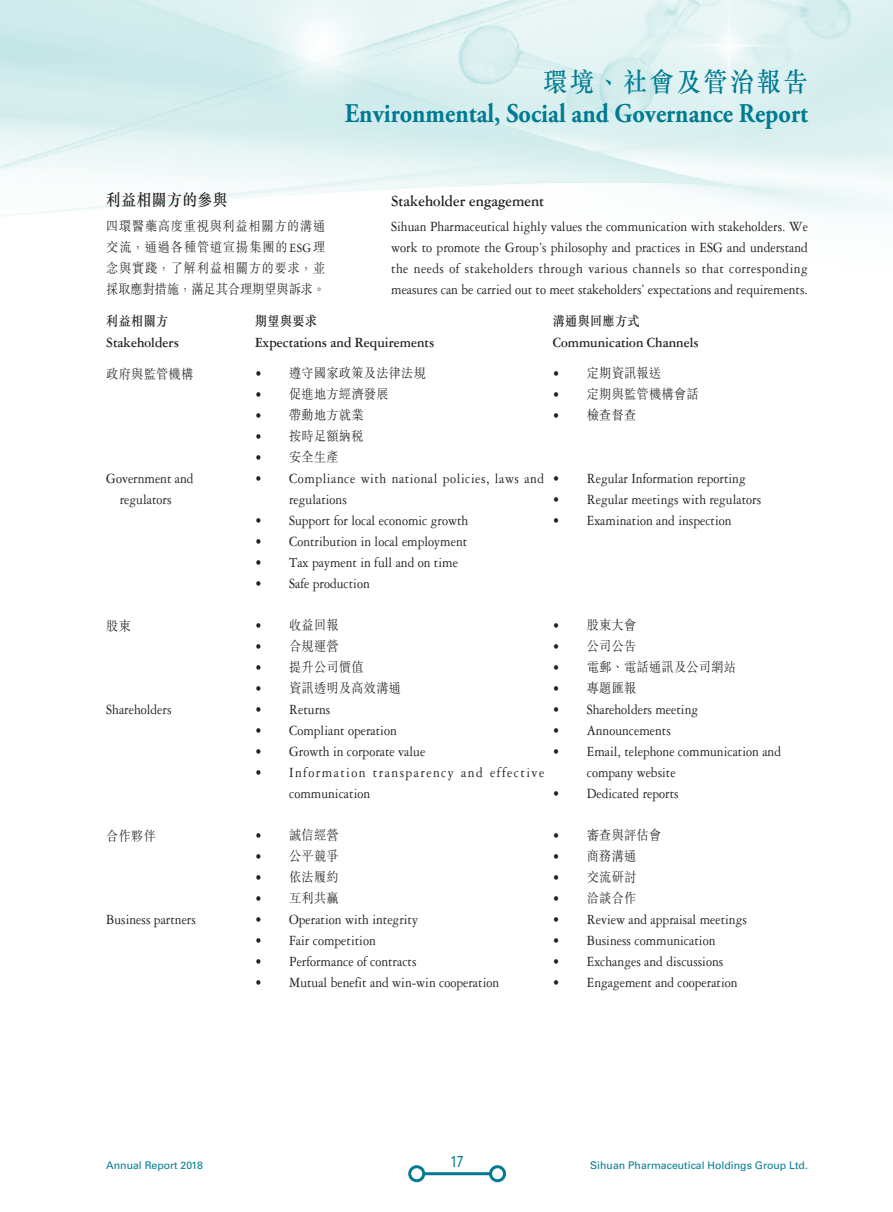
<style>
.page{position:relative;width:893px;height:1212px;background:#fff}
.page>*{position:absolute;margin:0;border:0;box-sizing:border-box;transform-origin:0 0}
.t1{font:700 27px "Adobe Garamond Pro";color:#007b91;scale:.9 1}
.t2{font:500 27px "M Sung HK";letter-spacing:.1em;color:#007b91;scale:.9 1}
._4__副標題{font:700 16.5px "Garamond 3 LT Std";color:#231f20;scale:.9 1}
._9__副標題-C{font:500 16.5px "M Sung HK";letter-spacing:.025em;color:#231f20;scale:.9 1}
._1__內文{font:15px/21px "Garamond 3 LT Std";color:#231f20;text-align:justify;scale:.9 1}
._1__內文-2{font:700 15px "Garamond 3 LT Std";color:#231f20;scale:.9 1}
._1__內文-3{font:15px/21px "Garamond 3 LT Std";letter-spacing:.04em;color:#231f20;scale:.9 1}
._1__內文-4{font:15px/21px "Garamond 3 LT Std";letter-spacing:.105em;color:#231f20;scale:.9 1}
.t3{font:300 15px "DIN Neuzeit Grotesk Std";color:#007b91;scale:.9 1}
._6__內文-C{font:300 13.5px/21px "M Sung HK";letter-spacing:.025em;color:#231f20;text-align:justify;scale:.9 1}
._6__內文-C-2{font:500 13.5px "M Sung HK";letter-spacing:.025em;color:#231f20;scale:.9 1}
.t4{font:10.5px "Univers LT Std";color:#007b91}
.s1{font-family:"Garamond 3 LT Std";font-weight:400}
.s2{font-family:"Garamond 3 LT Std";font-weight:400;font-size:15px}
</style>
<div class="page">
<img style="left:0;top:0;width:893px;height:1183px">
<div style="left:489px;top:1165px;width:17px;height:17px;border:3px solid #007b91;border-radius:50%"></div>
<hr style="left:423px;top:1172px;width:68px;height:3px;background:#007b91">
<div style="left:408px;top:1165px;width:17px;height:17px;border:3px solid #007b91;border-radius:50%"></div>
<h1 class="t2" style="left:543px;top:63px;width:296px">環境、社會及管治報告</h1>
<h1 class="t1" style="left:345px;top:98px;width:516px">Environmental, Social and Governance Report</h1>
<p class="_9__副標題-C" style="left:106px;top:189px;width:136px">利益相關方的參與</p>
<p class="_6__內文-C" style="left:106px;top:215px;width:245px">四環醫藥高度重視與利益相關方的溝通交流，通過各種管道宣揚集團的<span class="s1">ESG</span>理念與實踐，了解利益相關方的要求，並採取應對措施，滿足其合理期望與訴求。</p>
<p class="_4__副標題" style="left:391px;top:192px;width:172px">Stakeholder engagement</p>
<p class="_1__內文" style="left:391px;top:216px;width:465px">Sihuan Pharmaceutical highly values the communication with stakeholders. We work to promote the Group’s philosophy and practices in ESG and understand the needs of stakeholders through various channels so that corresponding measures can be carried out to meet stakeholders’ expectations and requirements.</p>
<p class="_6__內文-C-2" style="left:106px;top:312px;width:70px">利益相關方</p>
<p class="_6__內文-C-2" style="left:255px;top:312px;width:70px">期望與要求</p>
<p class="_6__內文-C-2" style="left:553px;top:312px;width:98px">溝通與回應方式</p>
<p class="_1__內文-2" style="left:106px;top:334px;width:82px">Stakeholders</p>
<p class="_1__內文-2" style="left:255px;top:334px;width:201px">Expectations and Requirements</p>
<p class="_1__內文-2" style="left:553px;top:334px;width:164px">Communication Channels</p>
<p class="_6__內文-C" style="left:106px;top:362px;width:98px">政府與監管機構</p>
<p class="_6__內文-C" style="left:255px;top:362px;width:191px"><span class="s2">•</span> 遵守國家政策及法律法規</p>
<p class="_6__內文-C" style="left:255px;top:383px;width:150px"><span class="s2">•</span> 促進地方經濟發展</p>
<p class="_6__內文-C" style="left:255px;top:404px;width:122px"><span class="s2">•</span> 帶動地方就業</p>
<p class="_6__內文-C" style="left:255px;top:425px;width:122px"><span class="s2">•</span> 按時足額納稅</p>
<p class="_6__內文-C" style="left:255px;top:446px;width:94px"><span class="s2">•</span> 安全生產</p>
<p class="_6__內文-C" style="left:553px;top:362px;width:122px"><span class="s2">•</span> 定期資訊報送</p>
<p class="_6__內文-C" style="left:553px;top:383px;width:163px"><span class="s2">•</span> 定期與監管機構會話</p>
<p class="_6__內文-C" style="left:553px;top:404px;width:94px"><span class="s2">•</span> 檢查督查</p>
<p class="_1__內文" style="left:106px;top:468px;width:99px">Government and</p>
<p class="_1__內文" style="left:120px;top:489px;width:59px">regulators</p>
<p class="_1__內文-3" style="left:289px;top:468px;width:285px;text-indent:-34px">• Compliance with national policies, laws and regulations</p>
<p class="_1__內文" style="left:255px;top:510px;width:238px">• Support for local economic growth</p>
<p class="_1__內文" style="left:255px;top:531px;width:237px">• Contribution in local employment</p>
<p class="_1__內文" style="left:255px;top:552px;width:227px">• Tax payment in full and on time</p>
<p class="_1__內文" style="left:255px;top:573px;width:129px">• Safe production</p>
<p class="_1__內文" style="left:553px;top:468px;width:216px">• Regular Information reporting</p>
<p class="_1__內文" style="left:553px;top:489px;width:233px">• Regular meetings with regulators</p>
<p class="_1__內文" style="left:553px;top:510px;width:200px">• Examination and inspection</p>
<p class="_6__內文-C" style="left:106px;top:614px;width:29px">股東</p>
<p class="_6__內文-C" style="left:255px;top:614px;width:94px"><span class="s2">•</span> 收益回報</p>
<p class="_6__內文-C" style="left:255px;top:635px;width:94px"><span class="s2">•</span> 合規運營</p>
<p class="_6__內文-C" style="left:255px;top:656px;width:122px"><span class="s2">•</span> 提升公司價值</p>
<p class="_6__內文-C" style="left:255px;top:677px;width:163px"><span class="s2">•</span> 資訊透明及高效溝通</p>
<p class="_1__內文" style="left:106px;top:699px;width:74px">Shareholders</p>
<p class="_1__內文" style="left:255px;top:699px;width:85px">• Returns</p>
<p class="_1__內文" style="left:255px;top:720px;width:159px">• Compliant operation</p>
<p class="_1__內文" style="left:255px;top:741px;width:191px">• Growth in corporate value</p>
<p class="_1__內文-4" style="left:289px;top:762px;width:285px;text-indent:-34px">• Information transparency and effective communication</p>
<p class="_6__內文-C" style="left:553px;top:614px;width:94px"><span class="s2">•</span> 股東大會</p>
<p class="_6__內文-C" style="left:553px;top:635px;width:94px"><span class="s2">•</span> 公司公告</p>
<p class="_6__內文-C" style="left:553px;top:656px;width:205px"><span class="s2">•</span> 電郵、電話通訊及公司網站</p>
<p class="_6__內文-C" style="left:553px;top:677px;width:94px"><span class="s2">•</span> 專題匯報</p>
<p class="_1__內文" style="left:553px;top:699px;width:163px">• Shareholders meeting</p>
<p class="_1__內文" style="left:553px;top:720px;width:133px">• Announcements</p>
<p class="_1__內文" style="left:587px;top:741px;width:217px;text-indent:-34px">• Email, telephone communication and company website</p>
<p class="_1__內文" style="left:553px;top:783px;width:141px">• Dedicated reports</p>
<p class="_6__內文-C" style="left:106px;top:824px;width:57px">合作夥伴</p>
<p class="_6__內文-C" style="left:255px;top:824px;width:94px"><span class="s2">•</span> 誠信經營</p>
<p class="_6__內文-C" style="left:255px;top:845px;width:94px"><span class="s2">•</span> 公平競爭</p>
<p class="_6__內文-C" style="left:255px;top:866px;width:94px"><span class="s2">•</span> 依法履約</p>
<p class="_6__內文-C" style="left:255px;top:887px;width:94px"><span class="s2">•</span> 互利共贏</p>
<p class="_1__內文" style="left:106px;top:909px;width:101px">Business partners</p>
<p class="_1__內文" style="left:255px;top:909px;width:183px">• Operation with integrity</p>
<p class="_1__內文" style="left:255px;top:930px;width:136px">• Fair competition</p>
<p class="_1__內文" style="left:255px;top:951px;width:181px">• Performance of contracts</p>
<p class="_1__內文" style="left:255px;top:972px;width:273px">• Mutual benefit and win-win cooperation</p>
<p class="_6__內文-C" style="left:553px;top:824px;width:122px"><span class="s2">•</span> 審查與評估會</p>
<p class="_6__內文-C" style="left:553px;top:845px;width:94px"><span class="s2">•</span> 商務溝通</p>
<p class="_6__內文-C" style="left:553px;top:866px;width:94px"><span class="s2">•</span> 交流研討</p>
<p class="_6__內文-C" style="left:553px;top:887px;width:94px"><span class="s2">•</span> 洽談合作</p>
<p class="_1__內文" style="left:553px;top:909px;width:217px">• Review and appraisal meetings</p>
<p class="_1__內文" style="left:553px;top:930px;width:182px">• Business communication</p>
<p class="_1__內文" style="left:553px;top:951px;width:191px">• Exchanges and discussions</p>
<p class="_1__內文" style="left:553px;top:972px;width:207px">• Engagement and cooperation</p>
<p class="t4" style="left:106px;top:1159px;width:98px">Annual Report 2018</p>
<p class="t3" style="left:451px;top:1152px;width:15px">17</p>
<p class="t4" style="left:590px;top:1159px;width:219px">Sihuan Pharmaceutical Holdings Group Ltd.</p>
</div>
